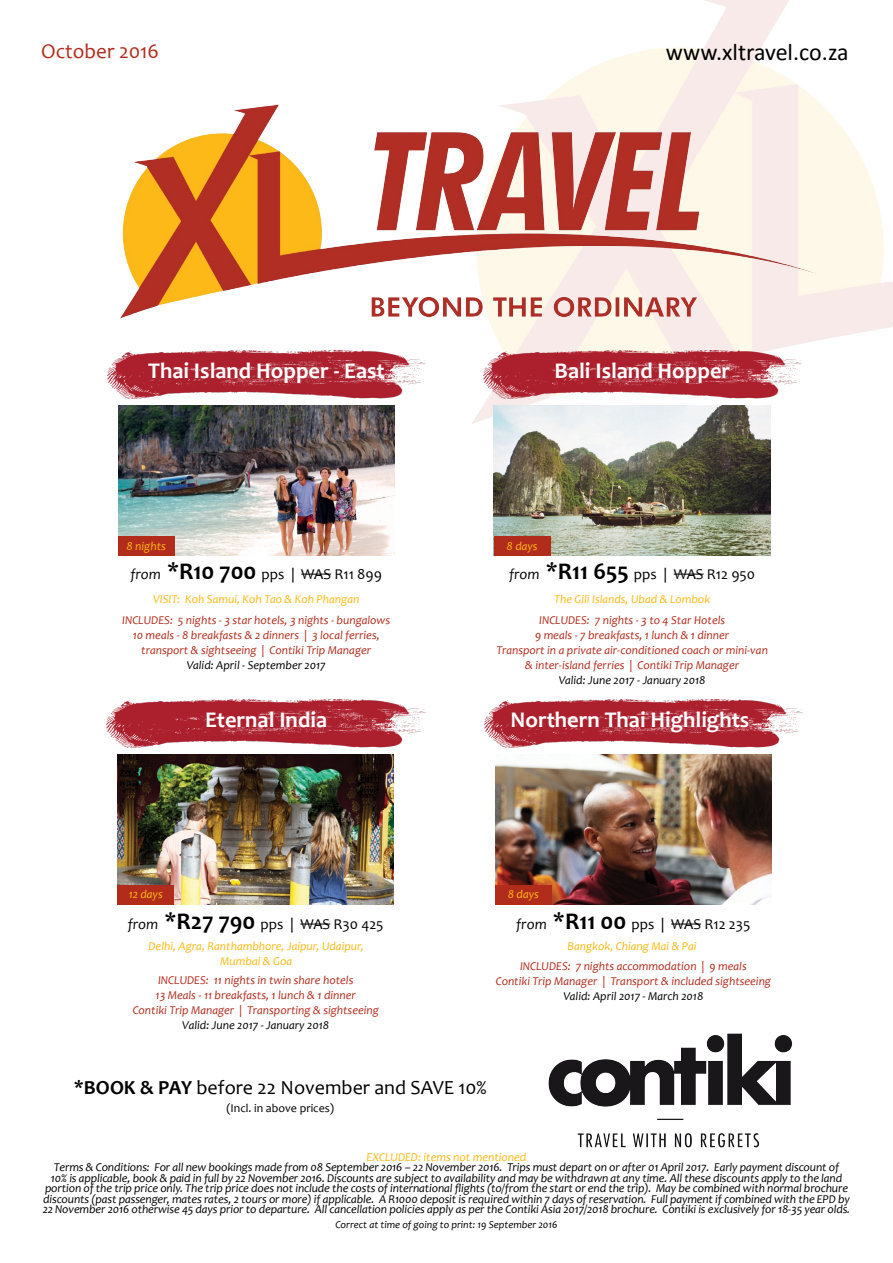
<style>
.page{position:relative;width:893px;height:1263px;background:#fff}
.page>*{position:absolute;margin:0;border:0;box-sizing:border-box;transform-origin:0 0}
.t1{font:24px "Calibri";color:#000}
.t2{font:700 22.5px "Candara";color:#fff}
.t3{font:21px "Candara";color:#b22c1c}
.t4{font:20.1px "Candara";color:#000}
.t5{font:15px "Candara";color:#000}
.t6{font:italic 12px/10.5px "Candara";letter-spacing:-.01em;color:#000;text-align:center}
.t7{font:italic 12px/15px "Candara";color:#b22c1c;text-align:center}
.t8{font:italic 12px/15px "Candara";color:#fdb913;text-align:center}
.t9{font:12px "Candara";color:#000}
.t10{font:italic 10.5px "Candara";color:#000}
.s1{font-style:italic}
.s2{font-size:24px}
.s3{font-weight:700;font-size:24px}
.s4{font-weight:700}
</style>
<div class="page">
<img style="left:472px;top:0;width:421px;height:444px">
<img style="left:120px;top:95px;width:699px;height:232px">
<img style="left:118px;top:405px;width:276px;height:151px">
<img style="left:495px;top:754px;width:277px;height:151px">
<img style="left:494px;top:405px;width:276px;height:151px">
<img style="left:118px;top:754px;width:276px;height:151px">
<hr style="left:301px;top:574px;width:30px;height:1px;background:#000">
<hr style="left:671px;top:924px;width:30px;height:1px;background:#000">
<hr style="left:674px;top:574px;width:30px;height:1px;background:#000">
<hr style="left:300px;top:924px;width:30px;height:1px;background:#000">
<img style="left:107px;top:350px;width:319px;height:48px">
<img style="left:485px;top:699px;width:318px;height:48px">
<img style="left:483px;top:350px;width:319px;height:48px">
<img style="left:107px;top:699px;width:318px;height:48px">
<div style="left:118px;top:537px;width:56px;height:19px;background:#b22c1c"></div>
<div style="left:494px;top:537px;width:56px;height:19px;background:#b22c1c"></div>
<div style="left:118px;top:885px;width:56px;height:20px;background:#b22c1c"></div>
<div style="left:495px;top:885px;width:56px;height:20px;background:#b22c1c"></div>
<img style="left:548px;top:1033px;width:245px;height:115px">
<h3 class="t3" style="left:41px;top:38px;width:119px">October 2016</h3>
<h1 class="t1" style="left:666px;top:35px;width:184px">www.xltravel.co.za</h1>
<h2 class="t2" style="left:148px;top:357px;width:238px">Thai Island Hopper - East</h2>
<h2 class="t2" style="left:555px;top:357px;width:177px">Bali Island Hopper</h2>
<p class="t8" style="left:126px;top:538px;width:41px">8 nights</p>
<p class="t8" style="left:507px;top:538px;width:33px">8 days</p>
<p class="t5" style="left:130px;top:565px;width:253px"><span class="s1">from</span> <span class="s2">*</span><span class="s3">R10 700</span> pps | WAS R11 899</p>
<p class="t5" style="left:509px;top:565px;width:248px"><span class="s1">from</span> <span class="s2">*</span><span class="s3">R11 655</span> pps | WAS R12 950</p>
<p class="t8" style="left:153px;top:592px;width:208px">VISIT: Koh Samui, Koh Tao &amp; Koh Phangan</p>
<p class="t8" style="left:554px;top:592px;width:158px">The Gili Islands, Ubad &amp; Lombok</p>
<p class="t7" style="left:122px;top:613px;width:269px">INCLUDES: 5 nights - 3 star hotels, 3 nights - bungalows<br>10 meals - 8 breakfasts &amp; 2 dinners | 3 local ferries, transport &amp; sightseeing | Contiki Trip Manager</p>
<p class="t6" style="left:187px;top:660px;width:140px">Valid: April - September 2017</p>
<p class="t7" style="left:496px;top:613px;width:273px">INCLUDES: 7 nights - 3 to 4 Star Hotels<br>9 meals - 7 breakfasts, 1 lunch &amp; 1 dinner<br>Transport in a private air-conditioned coach or mini-van &amp; inter-island ferries | Contiki Trip Manager</p>
<p class="t6" style="left:559px;top:675px;width:148px">Valid: June 2017 - January 2018</p>
<h2 class="t2" style="left:205px;top:706px;width:123px">Eternal India</h2>
<h2 class="t2" style="left:510px;top:706px;width:240px">Northern Thai Highlights</h2>
<p class="t8" style="left:129px;top:887px;width:36px">12 days</p>
<p class="t8" style="left:508px;top:887px;width:33px">8 days</p>
<p class="t5" style="left:128px;top:915px;width:257px"><span class="s1">from</span> <span class="s2">*</span><span class="s3">R27 790</span> pps | WAS R30 425</p>
<p class="t8" style="left:149px;top:939px;width:217px">Delhi, Agra, Ranthambhore, Jaipur, Udaipur,<br>Mumbai &amp; Goa</p>
<p class="t7" style="left:133px;top:972px;width:248px">INCLUDES: 11 nights in twin share hotels<br>13 Meals - 11 breakfasts, 1 lunch &amp; 1 dinner<br>Contiki Trip Manager | Transporting &amp; sightseeing</p>
<p class="t6" style="left:182px;top:1019px;width:148px">Valid: June 2017 - January 2018</p>
<p class="t5" style="left:516px;top:915px;width:236px"><span class="s1">from</span> <span class="s2">*</span><span class="s3">R11 00</span> pps | WAS R12 235</p>
<p class="t8" style="left:568px;top:939px;width:131px">Bangkok, Chiang Mai &amp; Pai</p>
<p class="t7" style="left:496px;top:958px;width:277px">INCLUDES: 7 nights accommodation | 9 meals<br>Contiki Trip Manager | Transport &amp; included sightseeing</p>
<p class="t6" style="left:563px;top:990px;width:141px">Valid: April 2017 - March 2018</p>
<h3 class="t4" style="left:74px;top:1075px;width:414px"><span class="s4">*BOOK &amp; PAY</span> before 22 November and SAVE 10%</h3>
<p class="t9" style="left:226px;top:1101px;width:109px">(Incl. in above prices)</p>
<p class="t8" style="left:367px;top:1149px;width:161px">EXCLUDED: items not mentioned</p>
<p class="t6" style="left:43px;top:1162px;width:809px">Terms &amp; Conditions: For all new bookings made from 08 September 2016 – 22 November 2016. Trips must depart on or after 01 April 2017. Early payment discount of<br>10% is applicable, book &amp; paid in full by 22 November 2016. Discounts are subject to availability and may be withdrawn at any time. All these discounts apply to the land portion of the trip price only. The trip price does not include the costs of international flights (to/from the start or end the trip). May be combined with normal brochure discounts (past passenger, mates rates, 2 tours or more) if applicable. A R1000 deposit is required within 7 days of reservation. Full payment if combined with the EPD by 22 November 2016 otherwise 45 days prior to departure. All cancellation policies apply as per the Contiki Asia 2017/2018 brochure. Contiki is exclusively for 18-35 year olds.</p>
<p class="t10" style="left:335px;top:1218px;width:224px">Correct at time of going to print: 19 September 2016</p>
</div>
